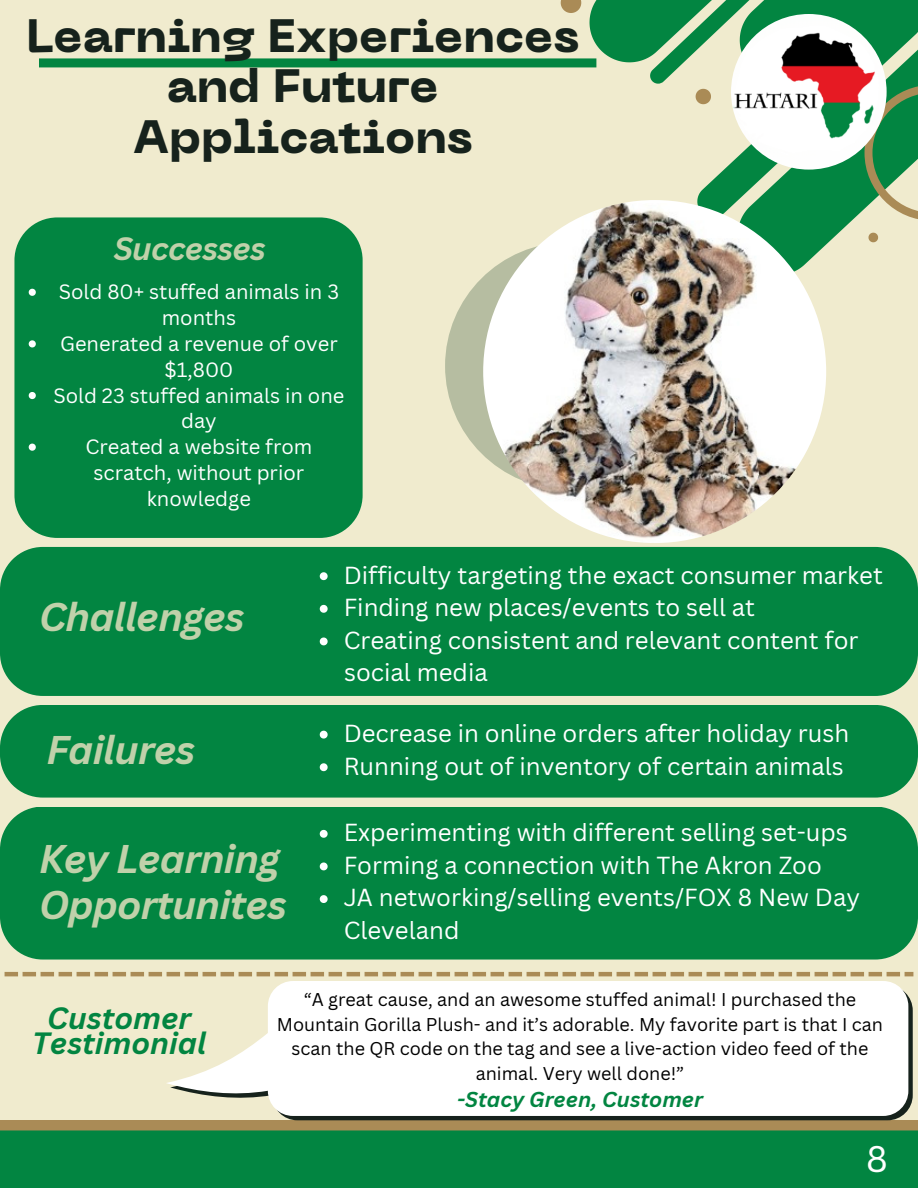
<style>
.page{position:relative;width:918px;height:1188px;background:#f0ebce}
.page>*{position:absolute;margin:0;border:0;box-sizing:border-box;transform-origin:0 0}
.t1{font:800 46.5px/50.7px "PP Neue Machina";color:#16221c;text-align:center}
.t2{font:italic 700 39px/46.2px "Canva Sans";letter-spacing:-.02em;color:#c0d1aa}
.t3{font:36px "Canva Sans";color:#fff}
.t4{font:italic 700 31.35px "Canva Sans";letter-spacing:-.02em;color:#c0d1aa}
.t5{font:italic 700 30px/24.8px "Canva Sans";color:#028541;text-align:center}
.t6{font:24px/32.7px "Canva Sans";color:#fff}
.t7{font:italic 700 21px "Canva Sans";color:#028541}
.t8{font:20.25px/25.8px "Canva Sans";color:#fff;text-align:center}
.t9{font:18px/24.8px "Canva Sans";color:#000;text-align:center}
</style>
<div class="page">
<div style="left:39px;top:58px;width:557px;height:9px;background:#028541"></div>
<svg style="left:590px;top:0;width:60px;height:212px"></svg>
<svg style="left:561px;top:0;width:20px;height:13px"></svg>
<svg style="left:650px;top:0;width:268px;height:274px"></svg>
<div style="left:445px;top:242px;width:247px;height:248px;background:#b6bda1;border-radius:50%"></div>
<img style="left:483px;top:200px;width:343px;height:343px;border-radius:50%">
<svg style="left:0;top:1120px;width:918px;height:68px"></svg>
<div style="left:14px;top:217px;width:348px;height:321px;background:#028541;border-radius:43px"></div>
<svg style="left:29px;top:289px;width:7px;height:7px"></svg>
<svg style="left:29px;top:340px;width:7px;height:7px"></svg>
<svg style="left:29px;top:392px;width:7px;height:7px"></svg>
<svg style="left:29px;top:444px;width:7px;height:7px"></svg>
<div style="left:0;top:547px;width:918px;height:149px;background:#028541"></div>
<svg style="left:320px;top:572px;width:8px;height:8px"></svg>
<svg style="left:320px;top:605px;width:8px;height:8px"></svg>
<svg style="left:320px;top:638px;width:8px;height:7px"></svg>
<div style="left:0;top:705px;width:918px;height:93px;background:#028541"></div>
<svg style="left:320px;top:731px;width:8px;height:8px"></svg>
<svg style="left:320px;top:763px;width:8px;height:8px"></svg>
<div style="left:0;top:807px;width:918px;height:153px;background:#028541"></div>
<svg style="left:320px;top:830px;width:8px;height:8px"></svg>
<svg style="left:320px;top:863px;width:8px;height:7px"></svg>
<svg style="left:320px;top:895px;width:8px;height:8px"></svg>
<img style="left:731px;top:14px;width:156px;height:156px;border-radius:50%">
<svg style="left:283px;top:996px;width:630px;height:124px;fill:#16221c"></svg>
<svg style="left:167px;top:981px;width:741px;height:135px;fill:#fff"></svg>
<hr style="left:5px;top:972px;width:13px;height:4px;background:#aa8b56">
<hr style="left:23px;top:972px;width:13px;height:4px;background:#aa8b56">
<hr style="left:41px;top:972px;width:13px;height:4px;background:#aa8b56">
<hr style="left:59px;top:972px;width:13px;height:4px;background:#aa8b56">
<hr style="left:77px;top:972px;width:13px;height:4px;background:#aa8b56">
<hr style="left:95px;top:972px;width:13px;height:4px;background:#aa8b56">
<hr style="left:113px;top:972px;width:13px;height:4px;background:#aa8b56">
<hr style="left:131px;top:972px;width:13px;height:4px;background:#aa8b56">
<hr style="left:149px;top:972px;width:13px;height:4px;background:#aa8b56">
<hr style="left:167px;top:972px;width:13px;height:4px;background:#aa8b56">
<hr style="left:185px;top:972px;width:13px;height:4px;background:#aa8b56">
<hr style="left:203px;top:972px;width:13px;height:4px;background:#aa8b56">
<hr style="left:221px;top:972px;width:13px;height:4px;background:#aa8b56">
<hr style="left:239px;top:972px;width:13px;height:4px;background:#aa8b56">
<hr style="left:257px;top:972px;width:13px;height:4px;background:#aa8b56">
<hr style="left:275px;top:972px;width:13px;height:4px;background:#aa8b56">
<hr style="left:293px;top:972px;width:13px;height:4px;background:#aa8b56">
<hr style="left:311px;top:972px;width:13px;height:4px;background:#aa8b56">
<hr style="left:329px;top:972px;width:13px;height:4px;background:#aa8b56">
<hr style="left:347px;top:972px;width:13px;height:4px;background:#aa8b56">
<hr style="left:365px;top:972px;width:13px;height:4px;background:#aa8b56">
<hr style="left:383px;top:972px;width:13px;height:4px;background:#aa8b56">
<hr style="left:401px;top:972px;width:13px;height:4px;background:#aa8b56">
<hr style="left:419px;top:972px;width:13px;height:4px;background:#aa8b56">
<hr style="left:437px;top:972px;width:13px;height:4px;background:#aa8b56">
<hr style="left:455px;top:972px;width:13px;height:4px;background:#aa8b56">
<hr style="left:473px;top:972px;width:13px;height:4px;background:#aa8b56">
<hr style="left:491px;top:972px;width:13px;height:4px;background:#aa8b56">
<hr style="left:509px;top:972px;width:13px;height:4px;background:#aa8b56">
<hr style="left:527px;top:972px;width:13px;height:4px;background:#aa8b56">
<hr style="left:545px;top:972px;width:13px;height:4px;background:#aa8b56">
<hr style="left:563px;top:972px;width:13px;height:4px;background:#aa8b56">
<hr style="left:581px;top:972px;width:13px;height:4px;background:#aa8b56">
<hr style="left:599px;top:972px;width:13px;height:4px;background:#aa8b56">
<hr style="left:617px;top:972px;width:13px;height:4px;background:#aa8b56">
<hr style="left:635px;top:972px;width:13px;height:4px;background:#aa8b56">
<hr style="left:653px;top:972px;width:13px;height:4px;background:#aa8b56">
<hr style="left:671px;top:972px;width:13px;height:4px;background:#aa8b56">
<hr style="left:689px;top:972px;width:13px;height:4px;background:#aa8b56">
<hr style="left:707px;top:972px;width:13px;height:4px;background:#aa8b56">
<hr style="left:725px;top:972px;width:13px;height:4px;background:#aa8b56">
<hr style="left:743px;top:972px;width:13px;height:4px;background:#aa8b56">
<hr style="left:761px;top:972px;width:13px;height:4px;background:#aa8b56">
<hr style="left:779px;top:972px;width:13px;height:4px;background:#aa8b56">
<hr style="left:797px;top:972px;width:13px;height:4px;background:#aa8b56">
<hr style="left:815px;top:972px;width:13px;height:4px;background:#aa8b56">
<hr style="left:833px;top:972px;width:13px;height:4px;background:#aa8b56">
<hr style="left:851px;top:972px;width:13px;height:4px;background:#aa8b56">
<hr style="left:869px;top:972px;width:13px;height:4px;background:#aa8b56">
<hr style="left:887px;top:972px;width:13px;height:4px;background:#aa8b56">
<svg style="left:905px;top:972px;width:8px;height:4px"></svg>
<p class="t1" style="left:27px;top:15px;width:554px">Learning Experiences and Future<br>Applications</p>
<p class="t4" style="left:114px;top:226px;width:154px">Successes</p>
<h1 class="t8" style="left:59px;top:279px;width:282px">Sold 80+ stuffed animals in 3 months</h1>
<p class="t8" style="left:60px;top:330px;width:279px">Generated a revenue of over $1,800</p>
<h3 class="t8" style="left:53px;top:382px;width:293px">Sold 23 stuffed animals in one day</h3>
<p class="t8" style="left:85px;top:434px;width:228px">Created a website from scratch, without prior knowledge</p>
<p class="t2" style="left:39px;top:592px;width:207px">Challenges</p>
<p class="t6" style="left:344px;top:558px;width:541px">Difficulty targeting the exact consumer market</p>
<p class="t6" style="left:344px;top:590px;width:413px">Finding new places/events to sell at</p>
<h2 class="t6" style="left:344px;top:623px;width:516px">Creating consistent and relevant content for</h2>
<p class="t6" style="left:344px;top:656px;width:145px">social media</p>
<p class="t2" style="left:47px;top:726px;width:150px">Failures</p>
<p class="t6" style="left:344px;top:716px;width:507px">Decrease in online orders after holiday rush</p>
<h4 class="t6" style="left:344px;top:749px;width:502px">Running out of inventory of certain animals</h4>
<h2 class="t2" style="left:39px;top:835px;width:249px">Key Learning<br>Opportunites</h2>
<p class="t6" style="left:344px;top:815px;width:506px">Experimenting with different selling set-ups</p>
<p class="t6" style="left:344px;top:848px;width:480px">Forming a connection with The Akron Zoo</p>
<p class="t6" style="left:344px;top:881px;width:518px">JA networking/selling events/FOX 8 New Day<br>Cleveland</p>
<p class="t5" style="left:32px;top:1005px;width:176px">Customer<br>Testimonial</p>
<p class="t9" style="left:277px;top:986px;width:608px">“A great cause, and an awesome stuffed animal! I purchased the Mountain Gorilla Plush- and it’s adorable. My favorite part is that I can scan the QR code on the tag and see a live-action video feed of the animal. Very well done!”</p>
<h2 class="t7" style="left:457px;top:1085px;width:247px">-Stacy Green, Customer</h2>
<p class="t3" style="left:866px;top:1134px;width:23px">8</p>
</div>
